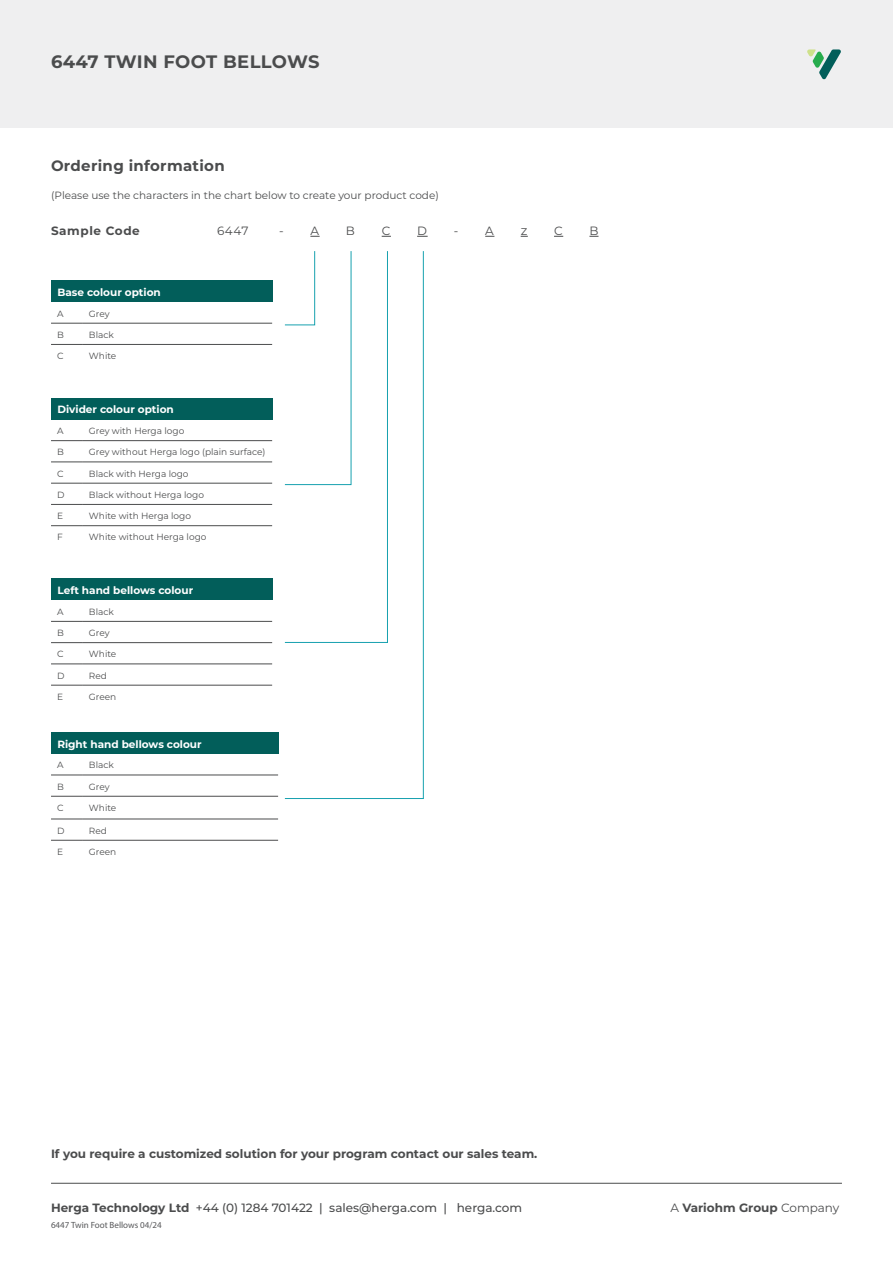
<style>
.page{position:relative;width:893px;height:1263px;background:#fff}
.page>*{position:absolute;margin:0;border:0;box-sizing:border-box;transform-origin:0 0}
.t1{font:700 18px "Montserrat";letter-spacing:.015em;color:#4b4c4d}
.body_copy{font:700 15px "Montserrat";letter-spacing:.02em;color:#4b4c4d}
.body_copy-2{font:700 12px "Montserrat";color:#4b4c4d}
.t2{font:500 12px "Montserrat";color:#4b4c4d}
.t3{font:12px "Montserrat";color:#4b4c4d}
.body_copy-3{font:700 12px "Montserrat";letter-spacing:.05em;color:#4b4c4d}
.body_copy-4{font:700 10.5px "Montserrat";color:#fff}
.body_copy-5{font:10.5px "Montserrat";color:#4b4c4d}
.body_copy-6{font:9px "Montserrat";color:#4b4c4d}
.t4{font:9px "Myriad Pro";color:#57585a}
.s1{font-weight:700}
.s2{font-weight:400}
</style>
<div class="page">
<div style="left:0;top:0;width:893px;height:128px;background:#efeff0"></div>
<svg style="left:807px;top:49px;width:34px;height:31px"></svg>
<hr style="left:51px;top:1183px;width:791px;height:1px;background:#4b4c4d">
<svg style="left:285px;top:251px;width:139px;height:548px"></svg>
<div style="left:51px;top:281px;width:221px;height:21px;background:#025e5a"></div>
<hr style="left:51px;top:323px;width:32px;height:1px;background:#4b4c4d">
<hr style="left:83px;top:323px;width:189px;height:1px;background:#4b4c4d">
<hr style="left:51px;top:344px;width:32px;height:1px;background:#4b4c4d">
<hr style="left:83px;top:344px;width:189px;height:1px;background:#4b4c4d">
<div style="left:51px;top:398px;width:221px;height:21px;background:#025e5a"></div>
<hr style="left:51px;top:440px;width:32px;height:1px;background:#4b4c4d">
<hr style="left:83px;top:440px;width:189px;height:1px;background:#4b4c4d">
<hr style="left:51px;top:462px;width:32px;height:1px;background:#4b4c4d">
<hr style="left:83px;top:462px;width:189px;height:1px;background:#4b4c4d">
<hr style="left:51px;top:483px;width:32px;height:1px;background:#4b4c4d">
<hr style="left:83px;top:483px;width:189px;height:1px;background:#4b4c4d">
<hr style="left:51px;top:504px;width:32px;height:1px;background:#4b4c4d">
<hr style="left:83px;top:504px;width:189px;height:1px;background:#4b4c4d">
<hr style="left:51px;top:525px;width:32px;height:1px;background:#4b4c4d">
<hr style="left:83px;top:525px;width:189px;height:1px;background:#4b4c4d">
<div style="left:51px;top:732px;width:227px;height:22px;background:#025e5a"></div>
<hr style="left:51px;top:775px;width:32px;height:1px;background:#4b4c4d">
<hr style="left:83px;top:775px;width:195px;height:1px;background:#4b4c4d">
<hr style="left:51px;top:796px;width:32px;height:1px;background:#4b4c4d">
<hr style="left:83px;top:796px;width:195px;height:1px;background:#4b4c4d">
<hr style="left:51px;top:819px;width:32px;height:1px;background:#4b4c4d">
<hr style="left:83px;top:819px;width:195px;height:1px;background:#4b4c4d">
<hr style="left:51px;top:840px;width:32px;height:1px;background:#4b4c4d">
<hr style="left:83px;top:840px;width:195px;height:1px;background:#4b4c4d">
<svg style="left:285px;top:251px;width:103px;height:392px"></svg>
<div style="left:51px;top:579px;width:221px;height:21px;background:#025e5a"></div>
<hr style="left:51px;top:621px;width:32px;height:1px;background:#4b4c4d">
<hr style="left:83px;top:621px;width:189px;height:1px;background:#4b4c4d">
<hr style="left:51px;top:642px;width:32px;height:1px;background:#4b4c4d">
<hr style="left:83px;top:642px;width:189px;height:1px;background:#4b4c4d">
<hr style="left:51px;top:664px;width:32px;height:1px;background:#4b4c4d">
<hr style="left:83px;top:664px;width:189px;height:1px;background:#4b4c4d">
<hr style="left:51px;top:685px;width:32px;height:1px;background:#4b4c4d">
<hr style="left:83px;top:685px;width:189px;height:1px;background:#4b4c4d">
<h1 class="t1" style="left:51px;top:49px;width:270px">6447 TWIN FOOT BELLOWS</h1>
<p class="body_copy" style="left:51px;top:155px;width:175px">Ordering information</p>
<p class="body_copy-5" style="left:51px;top:188px;width:389px">(Please use the characters in the chart below to create your product code)</p>
<p class="body_copy-3" style="left:51px;top:222px;width:90px">Sample Code</p>
<p class="t3" style="left:217px;top:223px;width:33px">6447</p>
<p class="t3" style="left:279px;top:223px;width:41px">- A</p>
<p class="t3" style="left:346px;top:223px;width:11px">B</p>
<p class="t3" style="left:382px;top:223px;width:10px">C</p>
<p class="t3" style="left:417px;top:223px;width:11px">D</p>
<p class="t3" style="left:454px;top:223px;width:41px">- A</p>
<p class="t3" style="left:521px;top:223px;width:8px">Z</p>
<p class="t3" style="left:554px;top:223px;width:10px">C</p>
<p class="t3" style="left:589px;top:223px;width:11px">B</p>
<p class="body_copy-4" style="left:57px;top:285px;width:105px">Base colour option</p>
<p class="body_copy-6" style="left:57px;top:307px;width:8px">A</p>
<p class="body_copy-6" style="left:89px;top:307px;width:22px">Grey</p>
<p class="body_copy-6" style="left:57px;top:328px;width:8px">B</p>
<p class="body_copy-6" style="left:89px;top:328px;width:26px">Black</p>
<p class="body_copy-6" style="left:57px;top:350px;width:8px">C</p>
<p class="body_copy-6" style="left:89px;top:350px;width:29px">White</p>
<p class="body_copy-4" style="left:57px;top:402px;width:118px">Divider colour option</p>
<p class="body_copy-6" style="left:57px;top:425px;width:8px">A</p>
<p class="body_copy-6" style="left:89px;top:425px;width:97px">Grey with Herga logo</p>
<p class="body_copy-6" style="left:57px;top:446px;width:8px">B</p>
<p class="body_copy-6" style="left:89px;top:446px;width:178px">Grey without Herga logo (plain surface)</p>
<p class="body_copy-6" style="left:57px;top:467px;width:8px">C</p>
<p class="body_copy-6" style="left:89px;top:467px;width:101px">Black with Herga logo</p>
<p class="body_copy-6" style="left:57px;top:488px;width:9px">D</p>
<p class="body_copy-6" style="left:89px;top:488px;width:117px">Black without Herga logo</p>
<p class="body_copy-6" style="left:57px;top:510px;width:8px">E</p>
<p class="body_copy-6" style="left:89px;top:510px;width:104px">White with Herga logo</p>
<p class="body_copy-6" style="left:57px;top:531px;width:7px">F</p>
<p class="body_copy-6" style="left:89px;top:531px;width:119px">White without Herga logo</p>
<p class="body_copy-4" style="left:57px;top:583px;width:137px">Left hand bellows colour</p>
<p class="body_copy-6" style="left:57px;top:605px;width:8px">A</p>
<p class="body_copy-6" style="left:89px;top:605px;width:26px">Black</p>
<p class="body_copy-6" style="left:57px;top:627px;width:8px">B</p>
<p class="body_copy-6" style="left:89px;top:627px;width:22px">Grey</p>
<p class="body_copy-6" style="left:57px;top:648px;width:8px">C</p>
<p class="body_copy-6" style="left:89px;top:648px;width:29px">White</p>
<p class="body_copy-6" style="left:57px;top:669px;width:9px">D</p>
<p class="body_copy-6" style="left:89px;top:669px;width:20px">Red</p>
<p class="body_copy-6" style="left:57px;top:690px;width:8px">E</p>
<p class="body_copy-6" style="left:89px;top:690px;width:29px">Green</p>
<p class="body_copy-4" style="left:57px;top:736px;width:146px">Right hand bellows colour</p>
<p class="body_copy-6" style="left:57px;top:759px;width:8px">A</p>
<p class="body_copy-6" style="left:89px;top:759px;width:26px">Black</p>
<p class="body_copy-6" style="left:57px;top:780px;width:8px">B</p>
<p class="body_copy-6" style="left:89px;top:780px;width:22px">Grey</p>
<p class="body_copy-6" style="left:57px;top:801px;width:8px">C</p>
<p class="body_copy-6" style="left:89px;top:801px;width:29px">White</p>
<p class="body_copy-6" style="left:57px;top:824px;width:9px">D</p>
<p class="body_copy-6" style="left:89px;top:824px;width:20px">Red</p>
<p class="body_copy-6" style="left:57px;top:845px;width:8px">E</p>
<p class="body_copy-6" style="left:89px;top:845px;width:29px">Green</p>
<p class="body_copy-2" style="left:51px;top:1145px;width:488px">If you require a customized solution for your program contact our sales team.</p>
<h3 class="t2" style="left:51px;top:1200px;width:473px"><span class="s1">Herga Technology Ltd</span> +44 (0) 1284 701422 | sales@herga.com | herga.com</h3>
<h3 class="body_copy-2" style="left:670px;top:1199px;width:170px"><span class="s2">A</span> Variohm Group <span class="s2">Company</span></h3>
<p class="t4" style="left:51px;top:1220px;width:112px">6447 Twin Foot Bellows 04/24</p>
</div>
